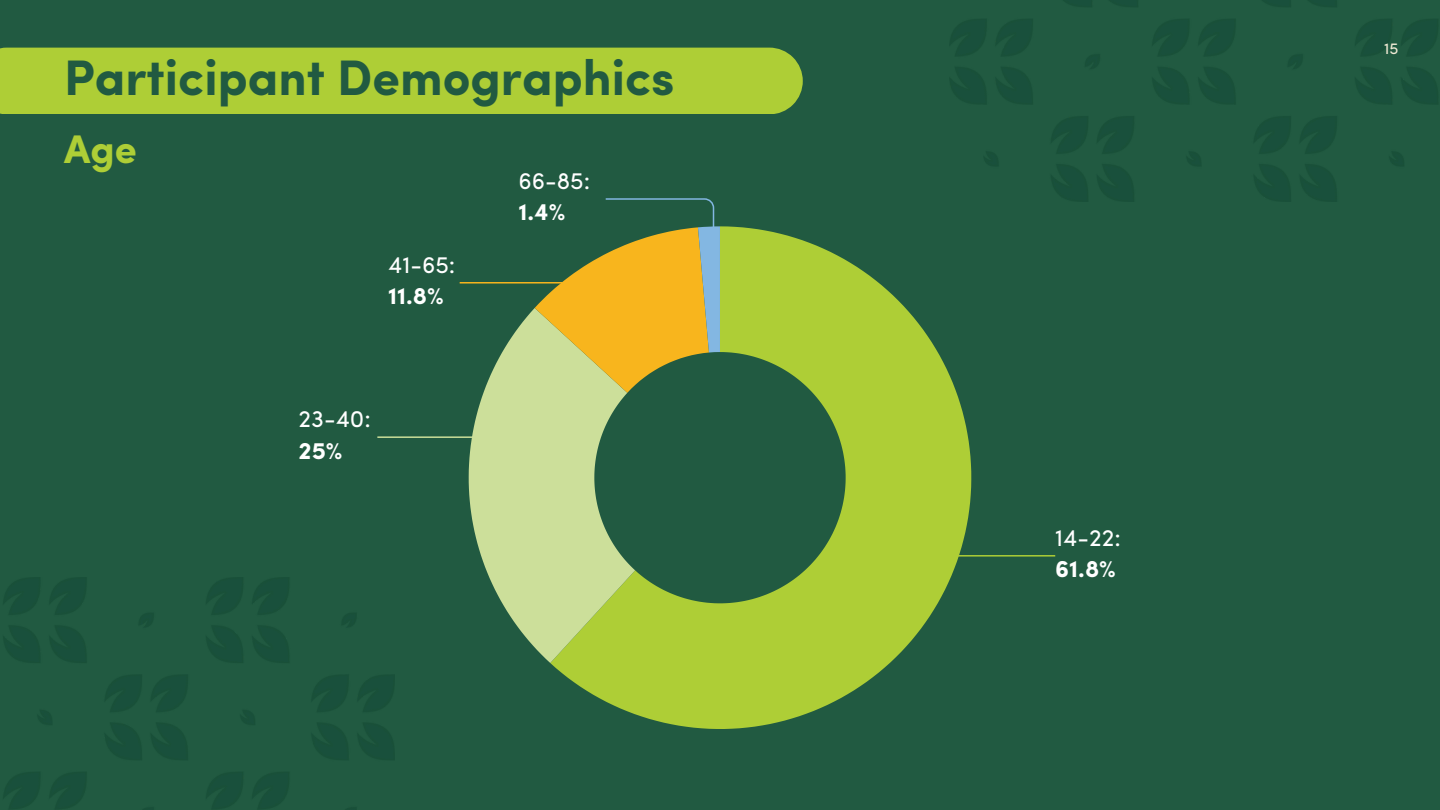
<style>
.page{position:relative;width:1440px;height:810px;background:#215a41}
.page>*{position:absolute;margin:0;border:0;box-sizing:border-box;transform-origin:0 0}
.t1{font:700 50px "Sofia Pro";color:#215a41}
.t2{font:700 40px "Sofia Pro";color:#aece36}
.t3{font:24px/31.5px "Sofia Pro";color:#fff}
.t4{font:16px "Sofia Pro";color:#f0ead5}
.s1{font-weight:700}
</style>
<div class="page">
<div style="left:0;top:48px;width:803px;height:66px;background:#aece36"></div>
<svg style="left:550px;top:226px;width:421px;height:503px;fill:#aece36"></svg>
<svg style="left:469px;top:393px;width:166px;height:270px;fill:#ccdf9a"></svg>
<hr style="left:843px;top:555px;width:212px;height:2px;background:#aece36">
<svg style="left:377px;top:415px;width:193px;height:24px"></svg>
<svg style="left:459px;top:198px;width:261px;height:195px"></svg>
<h3 class="t1" style="left:64px;top:57px;width:612px">Participant Demographics</h3>
<p class="t2" style="left:64px;top:133px;width:74px">Age</p>
<h1 class="t3" style="left:388px;top:251px;width:69px">41-65:<br><span class="s1">11.8%</span></h1>
<p class="t3" style="left:299px;top:405px;width:74px">23-40:<br><span class="s1">25%</span></p>
<h2 class="t3" style="left:519px;top:167px;width:73px">66-85:<br><span class="s1">1.4%</span></h2>
<p class="t3" style="left:1055px;top:524px;width:67px">14-22:<br><span class="s1">61.8%</span></p>
<p class="t4" style="left:1384px;top:42px;width:16px">15</p>
</div>
